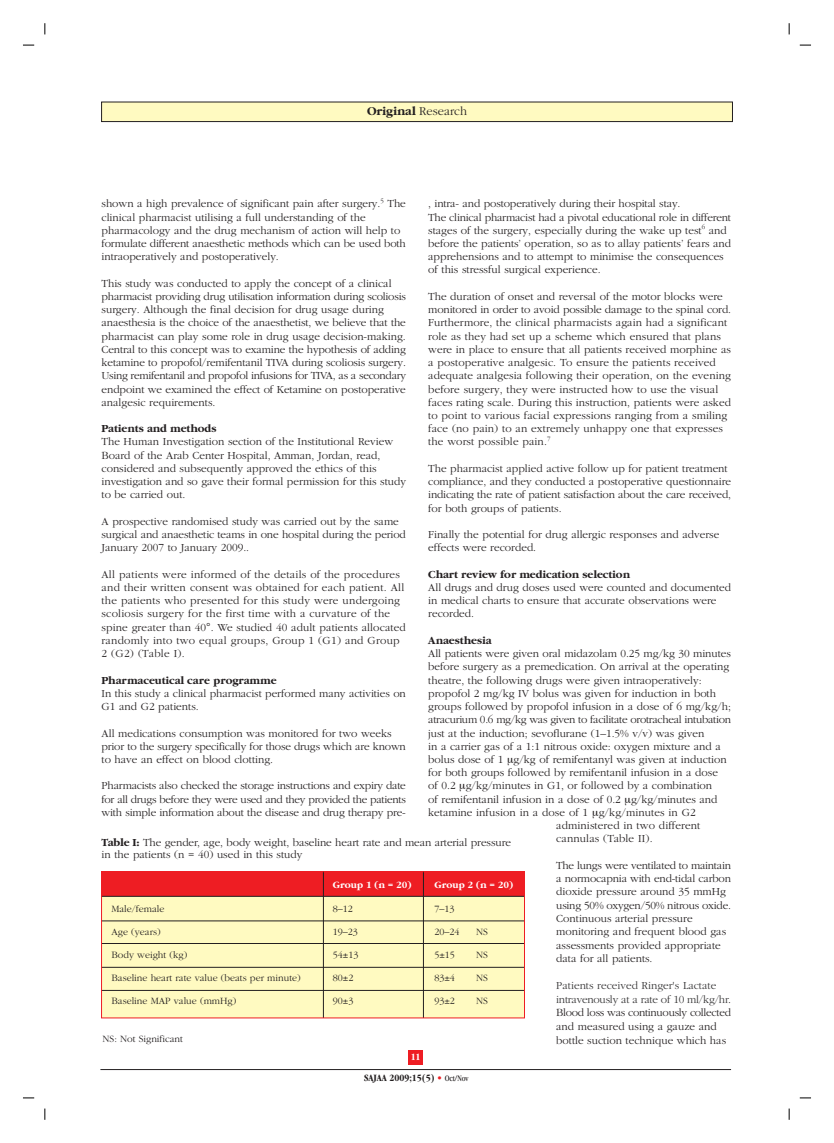
<style>
.page{position:relative;width:834px;height:1143px;background:#fff}
.page>*{position:absolute;margin:0;border:0;box-sizing:border-box;transform-origin:0 0}
.t1{font:700 12.5px "Garamond";color:#231f20}
.t2{font:300 11.25px/13.2px "Garamond";color:#231f20}
.t3{font:300 11.25px/13.2px "Garamond";letter-spacing:.02em;color:#231f20}
.t4{font:700 11.25px "Garamond";color:#231f20}
.t5{font:300 11.25px "Garamond";letter-spacing:-.025em;color:#231f20}
.t6{font:300 10px "Garamond";color:#231f20}
.t7{font:700 condensed 10px/21.5px "Garamond";color:#231f20;text-align:center}
.t8{font:700 10px "Garamond";color:#fff}
.s1{font-weight:300}
.s2{color:#353435}
.s3{font-weight:700}
.s4{color:#fff}
.s5{color:#ee1d23}
.s6{font-weight:400;font-size:8.75px}
</style>
<div class="page">
<div style="left:102px;top:871px;width:422px;height:146px;background:#fffac1"></div>
<div style="left:103px;top:873px;width:420px;height:23px;background:#ee1d23"></div>
<hr style="left:323px;top:871px;width:1px;height:146px;background:#231f20">
<hr style="left:423px;top:871px;width:1px;height:146px;background:#231f20">
<hr style="left:102px;top:920px;width:422px;height:1px;background:#231f20">
<hr style="left:102px;top:943px;width:422px;height:1px;background:#231f20">
<hr style="left:102px;top:967px;width:422px;height:1px;background:#231f20">
<hr style="left:102px;top:990px;width:422px;height:1px;background:#231f20">
<div style="left:101px;top:871px;width:424px;height:147px;border:1px solid #ee1d23"></div>
<hr style="left:100px;top:1069px;width:631px;height:1px;background:#231f20">
<div style="left:101px;top:102px;width:631px;height:20px;background:#fffac1;border:1px solid #231f20"></div>
<div style="left:409px;top:1049px;width:14px;height:15px;background:#ee1d23"></div>
<p class="t1" style="left:367px;top:107px;width:101px">Original <span class="s1">Research</span></p>
<p class="t2" style="left:102px;top:198px;width:306px">shown a high prevalence of significant pain after surgery.<sup>5</sup> The clinical pharmacist utilising a full understanding of the pharmacology and the drug mechanism of action will help to formulate different anaesthetic methods which can be used both intraoperatively and postoperatively.</p>
<p class="t2" style="left:102px;top:277px;width:306px">This study was conducted to apply the concept of a clinical pharmacist providing drug utilisation information during scoliosis surgery. Although the final decision for drug usage during anaesthesia is the choice of the anaesthetist, we believe that the pharmacist can play some role in drug usage decision-making.<br>Central to this concept was to examine the hypothesis of adding ketamine to propofol/remifentanil TIVA during scoliosis surgery.<br>Using remifentanil and propofol infusions for TIVA, as a secondary endpoint we examined the effect of Ketamine on postoperative analgesic requirements.</p>
<p class="t4" style="left:102px;top:424px;width:116px">Patients and methods</p>
<p class="t2" style="left:102px;top:436px;width:306px">The Human Investigation section of the Institutional Review Board of the Arab Center Hospital, Amman, Jordan, read, considered and subsequently approved the ethics of this investigation and so gave their formal permission for this study to be carried out.</p>
<p class="t2" style="left:102px;top:515px;width:306px">A prospective randomised study was carried out by the same surgical and anaesthetic teams in one hospital during the period<br>January 2007 to January 2009..</p>
<p class="t3" style="left:102px;top:568px;width:306px">All patients were informed of the details of the procedures and their written consent was obtained for each patient. All the patients who presented for this study were undergoing scoliosis surgery for the first time with a curvature of the spine greater than 40 . We studied 40 adult patients allocated randomly into two equal groups, Group 1 (G1) and Group 2 (G2) (Table I).</p>
<p class="t4" style="left:102px;top:675px;width:176px">Pharmaceutical care programme</p>
<p class="t2" style="left:102px;top:687px;width:306px">In this study a clinical pharmacist performed many activities on<br>G1 and G2 patients.</p>
<p class="t2" style="left:102px;top:727px;width:306px">All medications consumption was monitored for two weeks prior to the surgery specifically for those drugs which are known to have an effect on blood clotting.</p>
<p class="t2" style="left:102px;top:780px;width:306px;text-align:justify">Pharmacists also checked the storage instructions and expiry date for all drugs before they were used and they provided the patients with simple information about the disease and drug therapy pre-</p>
<p class="t2" style="left:428px;top:198px;width:304px">, intra- and postoperatively during their hospital stay.<br>The clinical pharmacist had a pivotal educational role in different stages of the surgery, especially during the wake up test<sup>6</sup> and before the patients’ operation, so as to allay patients’ fears and apprehensions and to attempt to minimise the consequences of this stressful surgical experience.</p>
<p class="t2" style="left:428px;top:290px;width:304px">The duration of onset and reversal of the motor blocks were monitored in order to avoid possible damage to the spinal cord.<br>Furthermore, the clinical pharmacists again had a significant role as they had set up a scheme which ensured that plans were in place to ensure that all patients received morphine as a postoperative analgesic. To ensure the patients received adequate analgesia following their operation, on the evening before surgery, they were instructed how to use the visual faces rating scale. During this instruction, patients were asked to point to various facial expressions ranging from a smiling face (no pain) to an extremely unhappy one that expresses the worst possible pain.<sup>7</sup></p>
<p class="t2" style="left:428px;top:462px;width:304px">The pharmacist applied active follow up for patient treatment compliance, and they conducted a postoperative questionnaire indicating the rate of patient satisfaction about the care received, for both groups of patients.</p>
<p class="t2" style="left:428px;top:529px;width:292px">Finally the potential for drug allergic responses and adverse effects were recorded.</p>
<p class="t4" style="left:428px;top:570px;width:203px">Chart review for medication selection</p>
<p class="t2" style="left:428px;top:581px;width:304px">All drugs and drug doses used were counted and documented in medical charts to ensure that accurate observations were recorded.</p>
<p class="t4" style="left:428px;top:636px;width:65px">Anaesthesia</p>
<p class="t2" style="left:428px;top:648px;width:304px">All patients were given oral midazolam 0.25 mg/kg 30 minutes</p>
<p class="t2" style="left:428px;top:661px;width:302px">before surgery as a premedication. On arrival at the operating</p>
<p class="t2" style="left:428px;top:674px;width:275px">theatre, the following drugs were given intraoperatively:</p>
<p class="t2" style="left:428px;top:687px;width:289px">propofol 2 mg/kg IV bolus was given for induction in both</p>
<p class="t2" style="left:428px;top:700px;width:304px">groups followed by propofol infusion in a dose of 6 mg/kg/h;</p>
<p class="t5" style="left:428px;top:715px;width:304px">atracurium 0.6 mg/kg was given to facilitate orotracheal intubation</p>
<p class="t2" style="left:428px;top:727px;width:278px">just at the induction; sevoflurane (1–1.5% v/v) was given</p>
<p class="t2" style="left:428px;top:740px;width:294px">in a carrier gas of a 1:1 nitrous oxide: oxygen mixture and a</p>
<p class="t2" style="left:428px;top:753px;width:300px">bolus dose of 1 g/kg of remifentanyl was given at induction</p>
<p class="t2" style="left:428px;top:767px;width:291px">for both groups followed by remifentanil infusion in a dose</p>
<p class="t2" style="left:428px;top:780px;width:285px">of 0.2 g/kg/minutes in G1, or followed by a combination</p>
<p class="t2" style="left:428px;top:793px;width:291px">of remifentanil infusion in a dose of 0.2 g/kg/minutes and</p>
<p class="t2" style="left:428px;top:806px;width:269px">ketamine infusion in a dose of 1 g/kg/minutes in G2</p>
<p class="t2" style="left:556px;top:819px;width:146px">administered in two different</p>
<p class="t2" style="left:556px;top:833px;width:98px">cannulas (Table II).</p>
<p class="t2" style="left:556px;top:859px;width:176px">The lungs were ventilated to maintain a normocapnia with end-tidal carbon dioxide pressure around 35 mmHg using 50% oxygen/50% nitrous oxide.<br>Continuous arterial pressure monitoring and frequent blood gas assessments provided appropriate data for all patients.</p>
<p class="t2" style="left:556px;top:979px;width:176px;line-height:13.6px"><span class="s2">Patients received Ringer's Lactate intravenously at a rate of 10 ml/kg/hr</span>.<br>Blood loss was continuously collected and measured using a gauze and bottle suction technique which has</p>
<p class="t2" style="left:102px;top:836px;width:411px;line-height:12.1px"><span class="s3">Table I:</span> The gender, age, body weight, baseline heart rate and mean arterial pressure in the patients (n = 40) used in this study</p>
<p class="t8" style="left:333px;top:881px;width:80px">Group 1 (n = 20)</p>
<p class="t8" style="left:434px;top:881px;width:80px">Group 2 (n = 20)</p>
<p class="t6" style="left:111px;top:904px;width:55px">Male/female</p>
<p class="t6" style="left:333px;top:904px;width:21px">8–12</p>
<p class="t6" style="left:434px;top:904px;width:21px">7–13</p>
<p class="t6" style="left:111px;top:927px;width:51px">Age (years)</p>
<p class="t6" style="left:333px;top:927px;width:26px">19–23</p>
<p class="t6" style="left:434px;top:927px;width:26px">20–24</p>
<p class="t6" style="left:476px;top:927px;width:13px">NS</p>
<p class="t6" style="left:111px;top:950px;width:77px">Body weight (kg)</p>
<p class="t6" style="left:333px;top:950px;width:27px">54 13</p>
<p class="t6" style="left:434px;top:950px;width:22px">5 15</p>
<p class="t6" style="left:476px;top:950px;width:13px">NS</p>
<p class="t6" style="left:111px;top:974px;width:191px">Baseline heart rate value (beats per minute)</p>
<p class="t6" style="left:333px;top:974px;width:22px">80 2</p>
<p class="t6" style="left:434px;top:974px;width:22px">83 4</p>
<p class="t6" style="left:476px;top:974px;width:13px">NS</p>
<p class="t6" style="left:111px;top:997px;width:126px">Baseline MAP value (mmHg)</p>
<p class="t6" style="left:333px;top:997px;width:22px">90 3</p>
<p class="t6" style="left:434px;top:997px;width:22px">93 2</p>
<p class="t6" style="left:476px;top:997px;width:13px">NS</p>
<p class="t6" style="left:103px;top:1034px;width:82px">NS: Not Significant</p>
<p class="t7" style="left:364px;top:1046px;width:106px"><span class="s4">11<br></span>SAJAA 2009;15(5) <span class="s5">•</span> <span class="s6">Oct/Nov</span></p>
</div>
